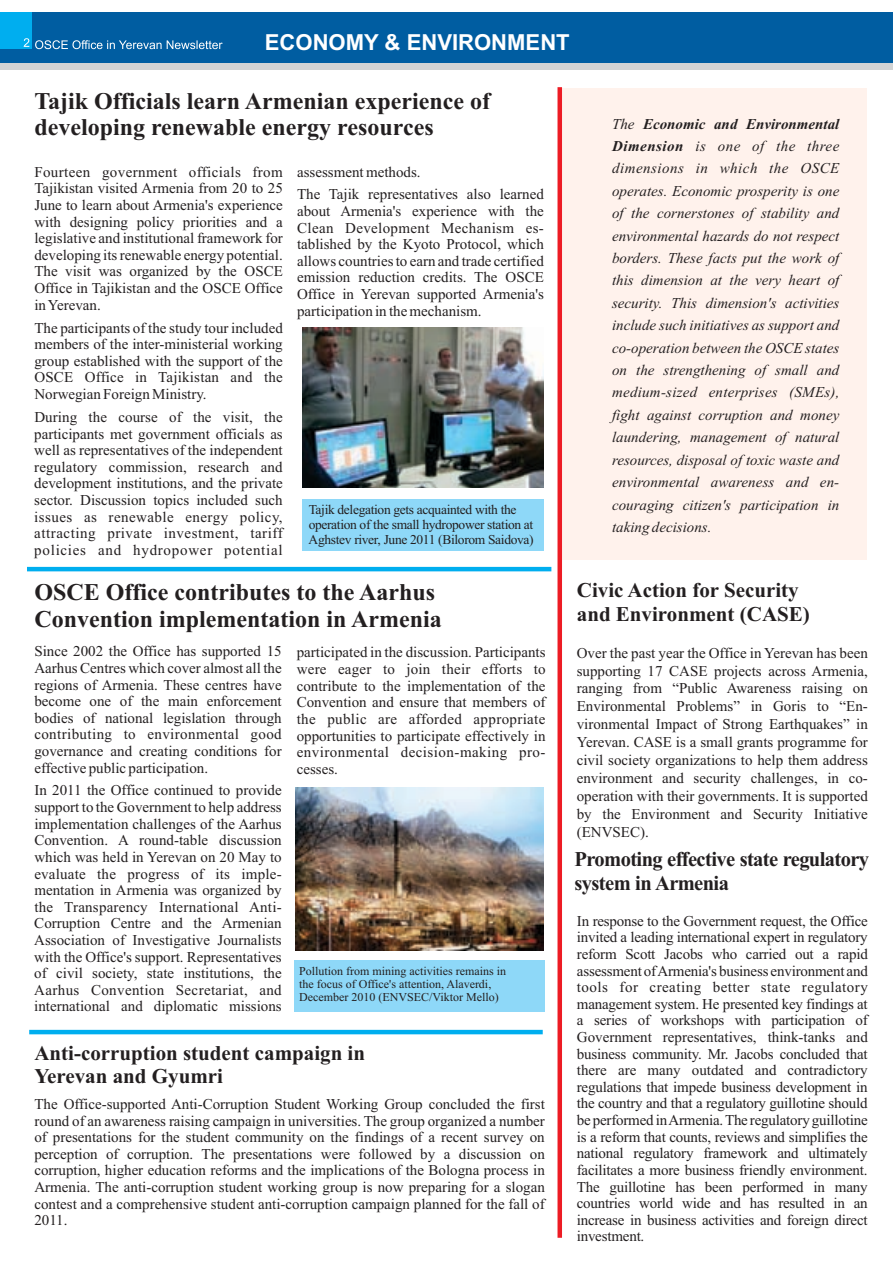
<style>
.page{position:relative;width:893px;height:1263px;background:#fff}
.page>*{position:absolute;margin:0;border:0;box-sizing:border-box;transform-origin:0 0}
.t1{font:700 24px/26.5px "Times New Roman";color:#231f20}
.t2{font:700 22.05px "Arial";color:#fff}
.t3{font:700 21px/23.2px "Times New Roman";color:#231f20}
.t4{font:700 21px/23.2px "Times New Roman";letter-spacing:-.03em;color:#231f20}
.t5{font:15px/16.6px "Times New Roman";color:#231f20;text-align:justify}
.t6{font:italic 15px/22.4px "Times New Roman";color:#231f20;text-align:justify}
.t7{font:13.5px/15px "Times New Roman";letter-spacing:-.025em;color:#231f20}
.t8{font:12px/13.4px "Times New Roman";color:#231f20}
.s1{font-weight:700}
</style>
<div class="page">
<div style="left:560px;top:88px;width:306px;height:472px;background:#fff2ec"></div>
<hr style="left:29px;top:1030px;width:514px;height:4px;background:#00aeef">
<div style="left:294px;top:960px;width:251px;height:51px;background:#8ed8f8"></div>
<hr style="left:27px;top:567px;width:524px;height:4px;background:#00aeef">
<img style="left:303px;top:327px;width:241px;height:161px">
<div style="left:303px;top:500px;width:241px;height:51px;background:#8ed8f8"></div>
<img style="left:296px;top:787px;width:247px;height:163px">
<div style="left:557px;top:87px;width:5px;height:1151px;background:#ed1c24"></div>
<div style="left:0;top:13px;width:893px;height:51px;background:#005da1"></div>
<svg style="left:35px;top:40px;width:188px;height:9px"></svg>
<div style="left:0;top:13px;width:32px;height:36px;background:#00aeef"></div>
<svg style="left:24px;top:38px;width:5px;height:9px"></svg>
<div style="left:0;top:64px;width:893px;height:6px;background:#d1d3d4"></div>
<h2 class="t2" style="left:265px;top:34px;width:306px">ECONOMY &amp; ENVIRONMENT</h2>
<h1 class="t1" style="left:34px;top:90px;width:457px">Tajik Officials learn Armenian experience of developing renewable energy resources</h1>
<p class="t5" style="left:34px;top:165px;width:250px">Fourteen government officials from Tajikistan visited Armenia from 20 to 25<br>June to learn about Armenia's experience with designing policy priorities and a legislative and institutional framework for developing its renewable energy potential.<br>The visit was organized by the OSCE Office in Tajikistan and the OSCE Office in Yerevan.</p>
<p class="t5" style="left:34px;top:321px;width:250px">The participants of the study tour included members of the inter-ministerial working group established with the support of the OSCE Office in Tajikistan and the Norwegian Foreign Ministry.</p>
<p class="t5" style="left:34px;top:410px;width:250px">During the course of the visit, the participants met government officials as well as representatives of the independent regulatory commission, research and development institutions, and the private sector. Discussion topics included such issues as renewable energy policy, attracting private investment, tariff policies and hydropower potential</p>
<p class="t5" style="left:297px;top:162px;width:248px;line-height:22.8px">assessment methods.<br>The Tajik representatives also learned</p>
<p class="t5" style="left:297px;top:204px;width:248px">about Armenia's experience with the Clean Development Mechanism es&shy;tablished by the Kyoto Protocol, which allows countries to earn and trade certified emission reduction credits. The OSCE Office in Yerevan supported Armenia's participation in the mechanism.</p>
<p class="t7" style="left:309px;top:503px;width:227px">Tajik delegation gets acquainted with the operation of the small hydropower station at<br>Aghstev river, June 2011 (Bilorom Saidova)</p>
<p class="t6" style="left:612px;top:114px;width:229px">The <span class="s1">Economic and Environmental Dimension</span> is one of the three dimensions in which the OSCE operates. Economic prosperity is one of the cornerstones of stability and environmental hazards do not respect borders. These facts put the work of this dimension at the very heart of security. This dimension's activities include such initiatives as support and co-operation between the OSCE states on the strengthening of small and medium-sized enterprises (SMEs), fight against corruption and money laundering, management of natural resources, disposal of toxic waste and environmental awareness and en&shy;couraging citizen's participation in taking decisions.</p>
<h1 class="t1" style="left:34px;top:581px;width:409px">OSCE Office contributes to the Aarhus<br>Convention implementation in Armenia</h1>
<p class="t5" style="left:34px;top:644px;width:249px">Since 2002 the Office has supported 15<br>Aarhus Centres which cover almost all the regions of Armenia. These centres have become one of the main enforcement bodies of national legislation through contributing to environmental good governance and creating conditions for effective public participation.</p>
<p class="t5" style="left:34px;top:783px;width:249px">In 2011 the Office continued to provide support to the Government to help address implementation challenges of the Aarhus Convention. A round-table discussion which was held in Yerevan on 20 May to evaluate the progress of its imple&shy;mentation in Armenia was organized by the Transparency International Anti-Corruption Centre and the Armenian Association of Investigative Journalists with the Office's support. Representatives of civil society, state institutions, the Aarhus Convention Secretariat, and international and diplomatic missions</p>
<p class="t5" style="left:297px;top:645px;width:250px">participated in the discussion. Participants were eager to join their efforts to contribute to the implementation of the Convention and ensure that members of the public are afforded appropriate opportunities to participate effectively in environmental decision-making pro&shy;cesses.</p>
<p class="t8" style="left:299px;top:965px;width:209px">Pollution from mining activities remains in the focus of Office's attention, Alaverdi,<br>December 2010 (ENVSEC/Viktor Mello)</p>
<h3 class="t3" style="left:34px;top:1044px;width:332px">Anti-corruption student campaign in<br>Yerevan and Gyumri</h3>
<p class="t5" style="left:34px;top:1097px;width:512px">The Office-supported Anti-Corruption Student Working Group concluded the first round of an awareness raising campaign in universities. The group organized a number of presentations for the student community on the findings of a recent survey on perception of corruption. The presentations were followed by a discussion on corruption, higher education reforms and the implications of the Bologna process in Armenia. The anti-corruption student working group is now preparing for a slogan contest and a comprehensive student anti-corruption campaign planned for the fall of 2011.</p>
<h3 class="t3" style="left:577px;top:581px;width:234px">Civic Action for Security and Environment (CASE)</h3>
<p class="t5" style="left:577px;top:645px;width:293px;line-height:17.9px">Over the past year the Office in Yerevan has been supporting 17 CASE projects across Armenia, ranging from “Public Awareness raising on Environmental Problems” in Goris to “En&shy;vironmental Impact of Strong Earthquakes” in Yerevan. CASE is a small grants programme for civil society organizations to help them address environment and security challenges, in co&shy;operation with their governments. It is supported by the Environment and Security Initiative (ENVSEC).</p>
<h3 class="t4" style="left:575px;top:850px;width:296px">Promoting effective state regulatory system in Armenia</h3>
<p class="t5" style="left:577px;top:914px;width:293px">In response to the Government request, the Office invited a leading international expert in regulatory reform Scott Jacobs who carried out a rapid assessment of Armenia's business environment and tools for creating better state regulatory management system. He presented key findings at a series of workshops with participation of Government representatives, think-tanks and business community. Mr. Jacobs concluded that there are many outdated and contradictory regulations that impede business development in the country and that a regulatory guillotine should be performed in Armenia. The regulatory guillotine is a reform that counts, reviews and simplifies the national regulatory framework and ultimately facilitates a more business friendly environment.<br>The guillotine has been performed in many countries world wide and has resulted in an increase in business activities and foreign direct investment.</p>
</div>
